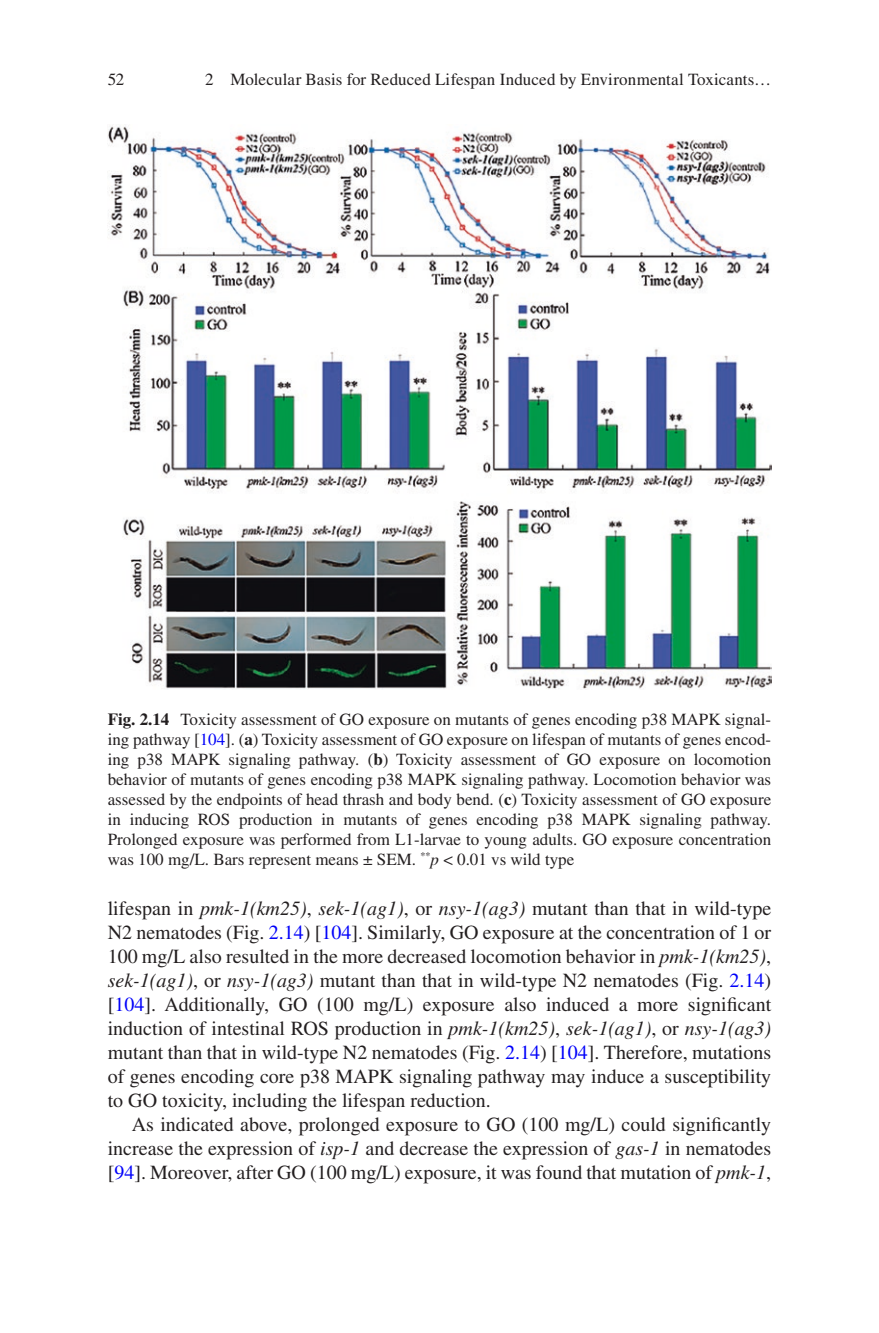
<style>
.page{position:relative;width:879px;height:1333px;background:#fff}
.page>*{position:absolute;margin:0;border:0;box-sizing:border-box;transform-origin:0 0}
.t1{font:20px/24px "Mktpnb Kltgbt Times LT Std";color:#231f20;text-align:justify}
.t2{font:17px/20px "Mktpnb Kltgbt Times LT Std";color:#231f20;text-align:justify}
.t3{font:17px "Rjrthf Rjftmf Times LT Std";letter-spacing:.005em;color:#231f20}
.s1{font-family:"Lfnscw Fpknjb Times LT Std";font-weight:700}
.s2{color:#0000fa}
.s3{font-family:"Nssltw Jyqnwc Times LT Std";font-style:italic}
</style>
<div class="page">
<img style="left:108px;top:126px;width:663px;height:563px">
<p class="t2" style="left:108px;top:69px;width:18px">52</p>
<p class="t3" style="left:205px;top:70px;width:568px">2 Molecular Basis for Reduced Lifespan Induced by Environmental Toxicants…</p>
<p class="t2" style="left:108px;top:709px;width:665px"><span class="s1">Fig. 2.14</span> Toxicity assessment of GO exposure on mutants of genes encoding p38 MAPK signal&shy;ing pathway [<span class="s2">104</span>]. (<span class="s1">a</span>) Toxicity assessment of GO exposure on lifespan of mutants of genes encod&shy;ing p38 MAPK signaling pathway. (<span class="s1">b</span>) Toxicity assessment of GO exposure on locomotion behavior of mutants of genes encoding p38 MAPK signaling pathway. Locomotion behavior was assessed by the endpoints of head thrash and body bend. (<span class="s1">c</span>) Toxicity assessment of GO exposure in inducing ROS production in mutants of genes encoding p38 MAPK signaling pathway.<br>Prolonged exposure was performed from L1-larvae to young adults. GO exposure concentration was 100 mg/L. Bars represent means ± SEM. <sup>**</sup><span class="s3">p</span> &lt; 0.01 vs wild type</p>
<p class="t1" style="left:108px;top:895px;width:665px">lifespan in <span class="s3">pmk-1(km25)</span>, <span class="s3">sek-1(ag1)</span>, or <span class="s3">nsy-1(ag3)</span> mutant than that in wild-type N2 nematodes (Fig. <span class="s2">2.14</span>) [<span class="s2">104</span>]. Similarly, GO exposure at the concentration of 1 or 100 mg/L also resulted in the more decreased locomotion behavior in <span class="s3">pmk-1(km25)</span>, <span class="s3">sek-1(ag1)</span>, or <span class="s3">nsy-1(ag3)</span> mutant than that in wild-type N2 nematodes (Fig. <span class="s2">2.14</span>) [<span class="s2">104</span>]. Additionally, GO (100 mg/L) exposure also induced a more significant induction of intestinal ROS production in <span class="s3">pmk-1(km25)</span>, <span class="s3">sek-1(ag1)</span>, or <span class="s3">nsy-1(ag3) </span>mutant than that in wild-type N2 nematodes (Fig. <span class="s2">2.14</span>) [<span class="s2">104</span>]. Therefore, mutations of genes encoding core p38 MAPK signaling pathway may induce a susceptibility to GO toxicity, including the lifespan reduction.</p>
<p class="t1" style="left:108px;top:1111px;width:665px;text-indent:24px">As indicated above, prolonged exposure to GO (100 mg/L) could significantly increase the expression of <span class="s3">isp-1</span> and decrease the expression of <span class="s3">gas-1</span> in nematodes [<span class="s2">94</span>]. Moreover, after GO (100 mg/L) exposure, it was found that mutation of <span class="s3">pmk-1</span>,</p>
</div>
